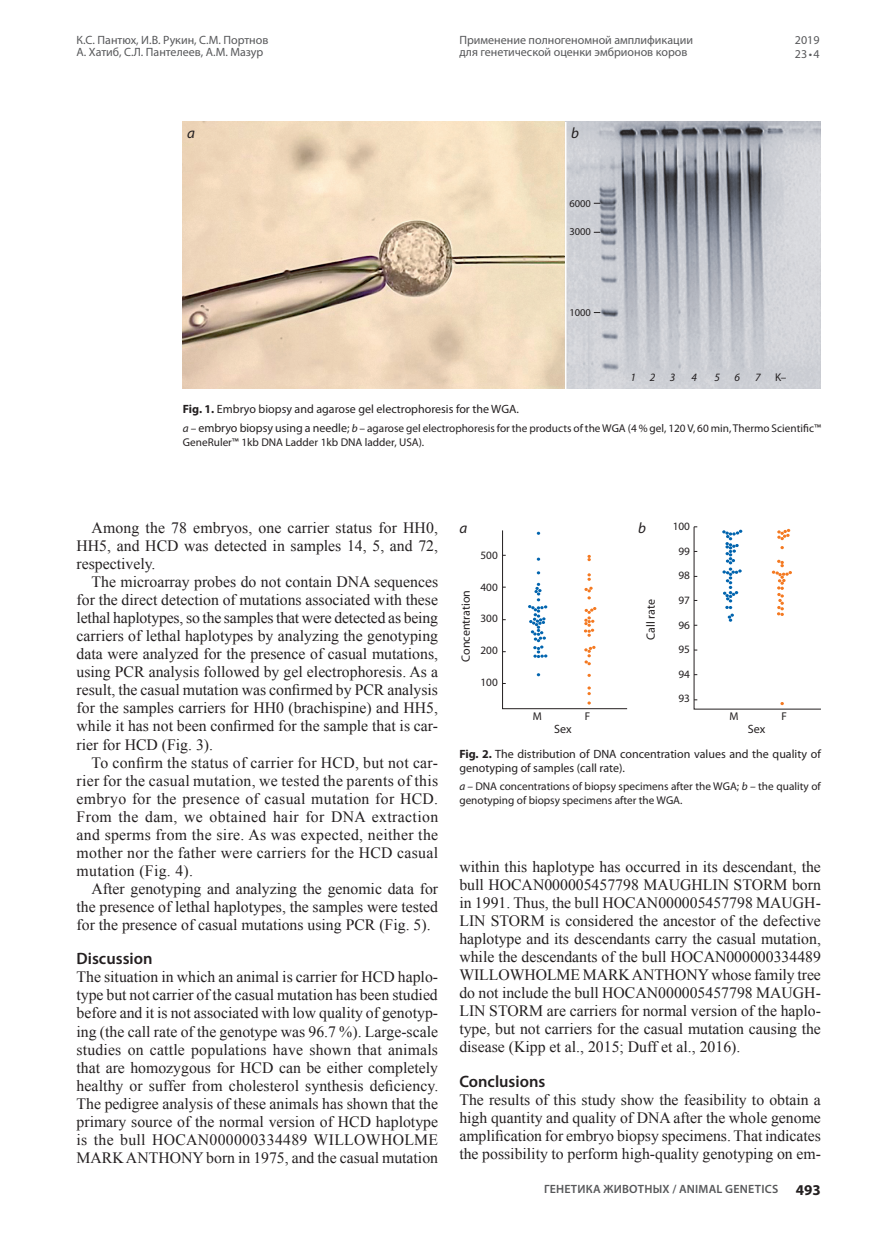
<style>
.page{position:relative;width:872px;height:1234px;background:#fff}
.page>*{position:absolute;margin:0;border:0;box-sizing:border-box;transform-origin:0 0}
.t1{font:600 16.5px "Myriad Pro";color:#231f20}
.t2{font:15.75px/18px "Times New Roman";color:#231f20;text-align:justify}
.t3{font:italic 15px "Myriad Pro";color:#231f20}
.t4{font:12px/14.4px "Myriad Pro";color:#231f20}
.t5{font:12px/12px "Myriad Pro";color:#57585a}
.t6{font:600 12px "Myriad Pro";letter-spacing:.02em;color:#57585a}
.t7{font:11.25px/24.6px "Myriad Pro";color:#231f20}
.t8{font:italic 11.25px "Myriad Pro";color:#231f20}
.t9{font:10.5px "Myriad Pro";color:#231f20}
.s1{font-weight:700}
.s2{font-style:italic}
.s3{font-size:12px}
.s4{font-weight:700;font-size:15px;color:#231f20}
</style>
<div class="page">
<img style="left:183px;top:121px;width:638px;height:267px">
<hr style="left:565px;top:122px;width:1px;height:267px;background:#fff">
<svg style="left:693px;top:526px;width:128px;height:183px"></svg>
<svg style="left:502px;top:530px;width:126px;height:179px"></svg>
<p class="t5" style="left:459px;top:34px;width:235px">Применение полногеномной амплификации для генетической оценки эмбрионов коров</p>
<p class="t5" style="left:77px;top:34px;width:193px">К.С. Пантюх, И.В. Рукин, С.М. Портнов<br>А. Хатиб, С.Л. Пантелеев, А.М. Мазур</p>
<p class="t5" style="left:795px;top:32px;width:26px;line-height:14.4px">2019<br>23 • 4</p>
<p class="t3" style="left:187px;top:124px;width:9px">а</p>
<p class="t3" style="left:571px;top:124px;width:9px">b</p>
<p class="t9" style="left:569px;top:197px;width:23px">6000</p>
<p class="t9" style="left:569px;top:225px;width:23px">3000</p>
<p class="t9" style="left:569px;top:306px;width:23px">1000</p>
<p class="t8" style="left:630px;top:370px;width:27px">1 2</p>
<p class="t8" style="left:670px;top:370px;width:7px">3</p>
<p class="t8" style="left:691px;top:370px;width:7px">4</p>
<p class="t8" style="left:714px;top:370px;width:7px">5</p>
<p class="t8" style="left:734px;top:370px;width:7px">6</p>
<p class="t8" style="left:755px;top:370px;width:7px">7</p>
<p class="t7" style="left:775px;top:365px;width:13px">K–</p>
<p class="t4" style="left:183px;top:402px;width:337px"><span class="s1">Fig. 1.</span> Embryo biopsy and agarose gel electrophoresis for the WGA.</p>
<p class="t7" style="left:183px;top:421px;width:639px;line-height:13.5px"><span class="s2">a</span> – <span class="s3">embryo biopsy using a needle;</span> <span class="s2">b</span> – agarose gel electrophoresis for the products of the WGA (4 % gel, 120 V, 60 min, Thermo Scientific™<br>GeneRuler™ 1kb DNA Ladder 1kb DNA ladder, USA).</p>
<p class="t2" style="left:77px;top:518px;width:363px;text-indent:15px">Among the 78 embryos, one carrier status for HH0, HH5, and HCD was detected in samples 14, 5, and 72, respectively.</p>
<p class="t2" style="left:77px;top:572px;width:363px;text-indent:15px">The microarray probes do not contain DNA sequences for the direct detection of mutations associated with these lethal haplotypes, so the samples that were detected as being carriers of lethal haplotypes by analyzing the genotyping data were analyzed for the presence of casual mutations, using PCR analysis followed by gel electrophoresis. As a result, the casual mutation was confirmed by PCR analysis for the samples carriers for HH0 (brachispine) and HH5, while it has not been confirmed for the sample that is car&shy;rier for HCD (Fig. 3).</p>
<p class="t2" style="left:77px;top:752px;width:363px;text-indent:15px">To confirm the status of carrier for HCD, but not car&shy;rier for the casual mutation, we tested the parents of this embryo for the presence of casual mutation for HCD.<br>From the dam, we obtained hair for DNA extraction and sperms from the sire. As was expected, neither the mother nor the father were carriers for the HCD casual mutation (Fig. 4).</p>
<p class="t2" style="left:77px;top:878px;width:363px;text-indent:15px">After genotyping and analyzing the genomic data for the presence of lethal haplotypes, the samples were tested for the presence of casual mutations using PCR (Fig. 5).</p>
<p class="t1" style="left:77px;top:948px;width:77px">Discussion</p>
<p class="t2" style="left:77px;top:967px;width:363px">The situation in which an animal is carrier for HCD haplo&shy;type but not carrier of the casual mutation has been studied before and it is not associated with low quality of genotyp&shy;ing (the call rate of the genotype was 96.7 %). Large-scale studies on cattle populations have shown that animals that are homozygous for HCD can be either completely healthy or suffer from cholesterol synthesis deficiency.<br>The pedigree analysis of these animals has shown that the primary source of the normal version of HCD haplotype is the bull HOCAN000000334489 WILLOWHOLME MARK ANTHONY born in 1975, and the casual mutation</p>
<p class="t3" style="left:459px;top:518px;width:9px">а</p>
<p class="t3" style="left:638px;top:518px;width:9px">b</p>
<p class="t7" style="left:480px;top:542px;width:19px">500</p>
<p class="t7" style="left:480px;top:574px;width:19px">400</p>
<p class="t7" style="left:480px;top:606px;width:19px">300</p>
<p class="t7" style="left:480px;top:637px;width:19px">200</p>
<p class="t7" style="left:480px;top:669px;width:19px">100</p>
<p class="t4" style="left:458px;top:661px;width:73px;rotate:-90deg">Concentration</p>
<p class="t4" style="left:643px;top:639px;width:42px;rotate:-90deg">Call rate</p>
<p class="t7" style="left:673px;top:514px;width:19px;text-align:center">100<br>99<br>98<br>97<br>96<br>95<br>94<br>93</p>
<p class="t7" style="left:533px;top:703px;width:11px">М</p>
<p class="t7" style="left:729px;top:703px;width:11px">М</p>
<p class="t7" style="left:781px;top:703px;width:7px">F</p>
<p class="t7" style="left:585px;top:703px;width:7px">F</p>
<p class="t4" style="left:554px;top:721px;width:19px">Sex</p>
<p class="t4" style="left:747px;top:721px;width:19px">Sex</p>
<p class="t4" style="left:459px;top:746px;width:363px"><span class="s1">Fig. 2.</span> The distribution of DNA concentration values and the quality of genotyping of samples (call rate).</p>
<p class="t7" style="left:459px;top:779px;width:363px;line-height:13.5px"><span class="s2">a –</span> DNA concentrations of biopsy specimens after the WGA; <span class="s2">b –</span> the quality of genotyping of biopsy specimens after the WGA.</p>
<p class="t2" style="left:459px;top:857px;width:363px">within this haplotype has occurred in its descendant, the bull HOCAN000005457798 MAUGHLIN STORM born in 1991. Thus, the bull HOCAN000005457798 MAUGH-LIN STORM is considered the ancestor of the defective haplotype and its descendants carry the casual mutation, while the descendants of the bull HOCAN000000334489<br>WILLOWHOLME MARK ANTHONY whose family tree do not include the bull HOCAN000005457798 MAUGH-LIN STORM are carriers for normal version of the haplo&shy;type, but not carriers for the casual mutation causing the disease (Kipp et al., 2015; Duff et al., 2016).</p>
<p class="t1" style="left:459px;top:1070px;width:87px">Conclusions</p>
<p class="t2" style="left:459px;top:1090px;width:363px">The results of this study show the feasibility to obtain a high quantity and quality of DNA after the whole genome amplification for embryo biopsy specimens. That indicates the possibility to perform high-quality genotyping on em-</p>
<p class="t6" style="left:544px;top:1181px;width:278px">генетика животных / animal genetics <span class="s4">493</span></p>
</div>
